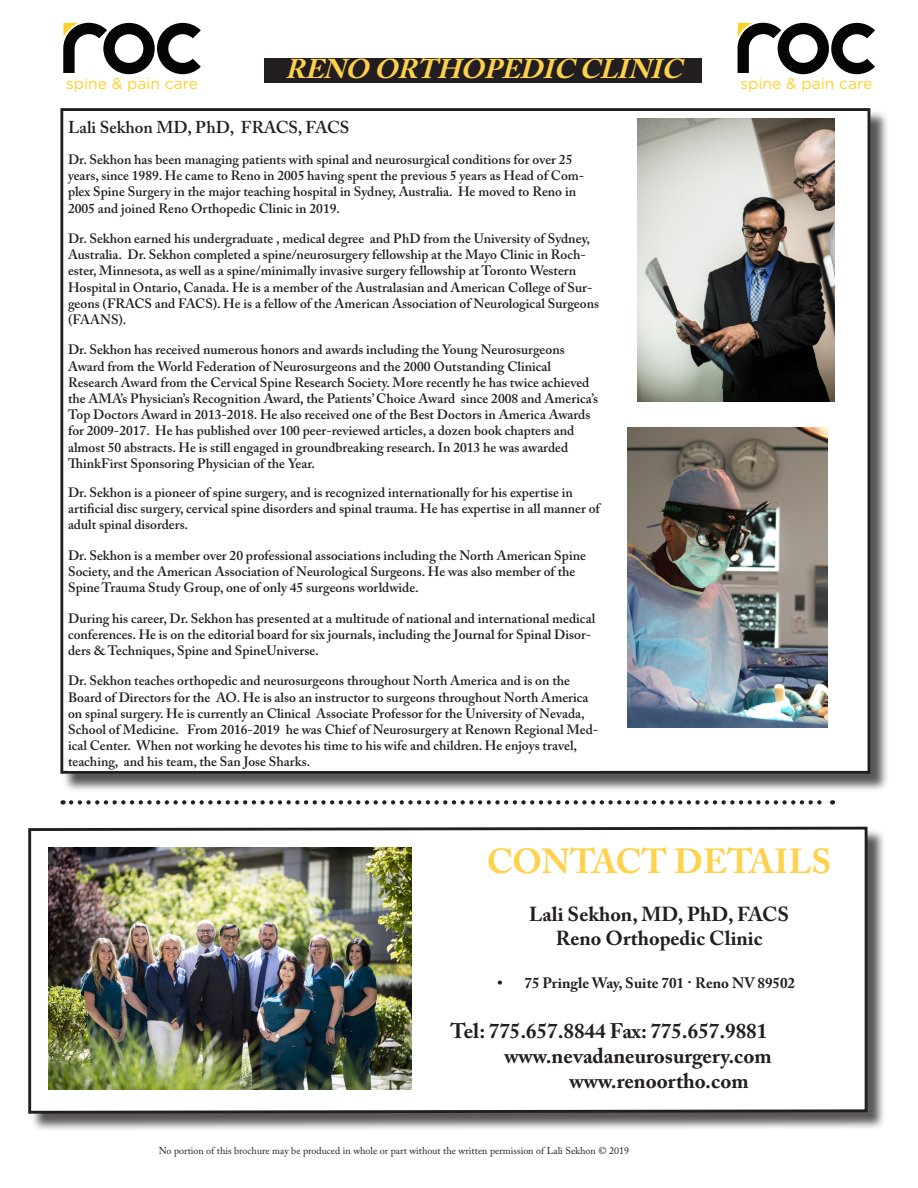
<style>
.page{position:relative;width:918px;height:1188px;background:#fff}
.page>*{position:absolute;margin:0;border:0;box-sizing:border-box;transform-origin:0 0}
.Upper_Right{font:700 34.5px "Adobe Caslon Pro";color:#fed24c}
.Upper_Right-2{font:italic 700 27px "Adobe Caslon Pro";color:#fed24c}
.Upper_Right-3{font:700 21px "Adobe Caslon Pro";color:#231f20}
.Upper_Right-4{font:700 20.1px "Adobe Caslon Pro";color:#231f20}
.Head_1{font:600 17.1px "Adobe Caslon Pro";color:#231f20}
.t1{font:15.6px "Gotham";color:#fed128}
.t2{font:700 15px "Adobe Caslon Pro";color:#231f20}
.Head_1-2{font:600 13.5px/16.2px "Adobe Caslon Pro";color:#231f20}
.Head_4{font:10.05px "Adobe Caslon Pro";color:#231f20}
.s1{font-family:"Times New Roman"}
</style>
<div class="page">
<svg style="left:71px;top:800px;width:762px;height:5px"></svg>
<div style="left:63px;top:110px;width:826px;height:682px;background:#231f20;opacity:.75"></div>
<div style="left:62px;top:110px;width:807px;height:662px;background:#fff"></div>
<div style="left:60px;top:108px;width:810px;height:666px;border:3px solid #231f20"></div>
<img style="left:627px;top:428px;width:200px;height:299px">
<div style="left:265px;top:58px;width:437px;height:25px;background:#231f20"></div>
<div style="left:31px;top:829px;width:855px;height:303px;background:#231f20;opacity:.75"></div>
<svg style="left:28px;top:826px;width:841px;height:289px"></svg>
<img style="left:49px;top:847px;width:362px;height:242px">
<div style="left:68px;top:119px;width:532px;height:652px;background:#fff"></div>
<img style="left:638px;top:119px;width:196px;height:282px">
<svg style="left:63px;top:23px;width:138px;height:51px"></svg>
<svg style="left:738px;top:23px;width:137px;height:51px"></svg>
<p class="Upper_Right-2" style="left:285px;top:53px;width:410px">RENO ORTHOPEDICCLINIC</p>
<p class="t1" style="left:66px;top:75px;width:133px">spine &amp; pain care</p>
<p class="t1" style="left:740px;top:75px;width:133px">spine &amp; pain care</p>
<p class="Head_1" style="left:68px;top:118px;width:283px">Lali Sekhon MD, PhD, FRACS, FACS</p>
<p class="Head_1-2" style="left:68px;top:151px;width:518px">Dr. Sekhon has been managing patients with spinal and neurosurgical conditions for over 25 years, since 1989. He came to Reno in 2005 having spent the previous 5 years as Head of Com&shy;plex Spine Surgery in the major teaching hospital in Sydney, Australia. He moved to Reno in 2005 and joined Reno Orthopedic Clinic in 2019.</p>
<p class="Head_1-2" style="left:68px;top:230px;width:533px">Dr. Sekhon earned his undergraduate , medical degree and PhD from the University of Sydney, Australia. Dr. Sekhon completed a spine/neurosurgery fellowship at the Mayo Clinic in Roch&shy;ester, Minnesota, as well as a spine/minimally invasive surgery fellowship at Toronto Western Hospital in Ontario, Canada. He is a member of the Australasian and American College of Sur&shy;geons (FRACS and FACS). He is a fellow of the American Association of Neurological Surgeons (FAANS).</p>
<p class="Head_1-2" style="left:68px;top:342px;width:532px">Dr. Sekhon has received numerous honors and awards including the Young Neurosurgeons Award from the World Federation of Neurosurgeons and the 2000 Outstanding Clinical Research Award from the Cervical Spine Research Society. More recently he has twice achieved the AMA’s Physician’s Recognition Award, the Patients’ Choice Award since 2008 and America’s Top Doctors Award in 2013-2018. He also received one of the Best Doctors in America Awards for 2009-2017. He has published over 100 peer-reviewed articles, a dozen book chapters and almost 50 abstracts. He is still engaged in groundbreaking research. In 2013 he was awarded ThinkFirst Sponsoring Physician of the Year.</p>
<p class="Head_1-2" style="left:68px;top:484px;width:533px">Dr. Sekhon is a pioneer of spine surgery, and is recognized internationally for his expertise in artificial disc surgery, cervical spine disorders and spinal trauma. He has expertise in all manner of adult spinal disorders.</p>
<p class="Head_1-2" style="left:68px;top:547px;width:519px">Dr. Sekhon is a member over 20 professional associations including the North American Spine<br>Society, and the American Association of Neurological Surgeons. He was also member of the<br>Spine Trauma Study Group, one of only 45 surgeons worldwide.</p>
<p class="Head_1-2" style="left:68px;top:610px;width:529px">During his career, Dr. Sekhon has presented at a multitude of national and international medical conferences. He is on the editorial board for six journals, including the Journal for Spinal Disor&shy;ders &amp; Techniques, Spine and SpineUniverse.</p>
<p class="Head_1-2" style="left:68px;top:673px;width:532px">Dr. Sekhon teaches orthopedic and neurosurgeons throughout North America and is on the Board of Directors for the AO. He is also an instructor to surgeons throughout North America on spinal surgery. He is currently an Clinical Associate Professor for the University of Nevada, School of Medicine. From 2016-2019 he was Chief of Neurosurgery at Renown Regional Med&shy;ical Center. When not working he devotes his time to his wife and children. He enjoys travel, teaching, and his team, the San Jose Sharks.</p>
<p class="Upper_Right" style="left:487px;top:841px;width:346px">CONTACT DETAILS</p>
<p class="Upper_Right-4" style="left:529px;top:902px;width:261px">Lali Sekhon, MD, PhD, FACS</p>
<p class="Upper_Right-4" style="left:556px;top:927px;width:208px">Reno Orthopedic Clinic</p>
<p class="t2" style="left:498px;top:974px;width:299px">• 75 Pringle Way, Suite 701 <span class="s1">·</span> Reno NV 89502</p>
<p class="Upper_Right-3" style="left:450px;top:1018px;width:318px">Tel: 775.657.8844 Fax: 775.657.9881</p>
<p class="Upper_Right-3" style="left:504px;top:1044px;width:269px">www.nevadaneurosurgery.com</p>
<p class="Upper_Right-3" style="left:570px;top:1069px;width:181px">www.renoortho.com</p>
<p class="Head_4" style="left:159px;top:1145px;width:472px">No portion of this brochure may be produced in whole or part without the written permission of Lali Sekhon © 2019</p>
</div>
